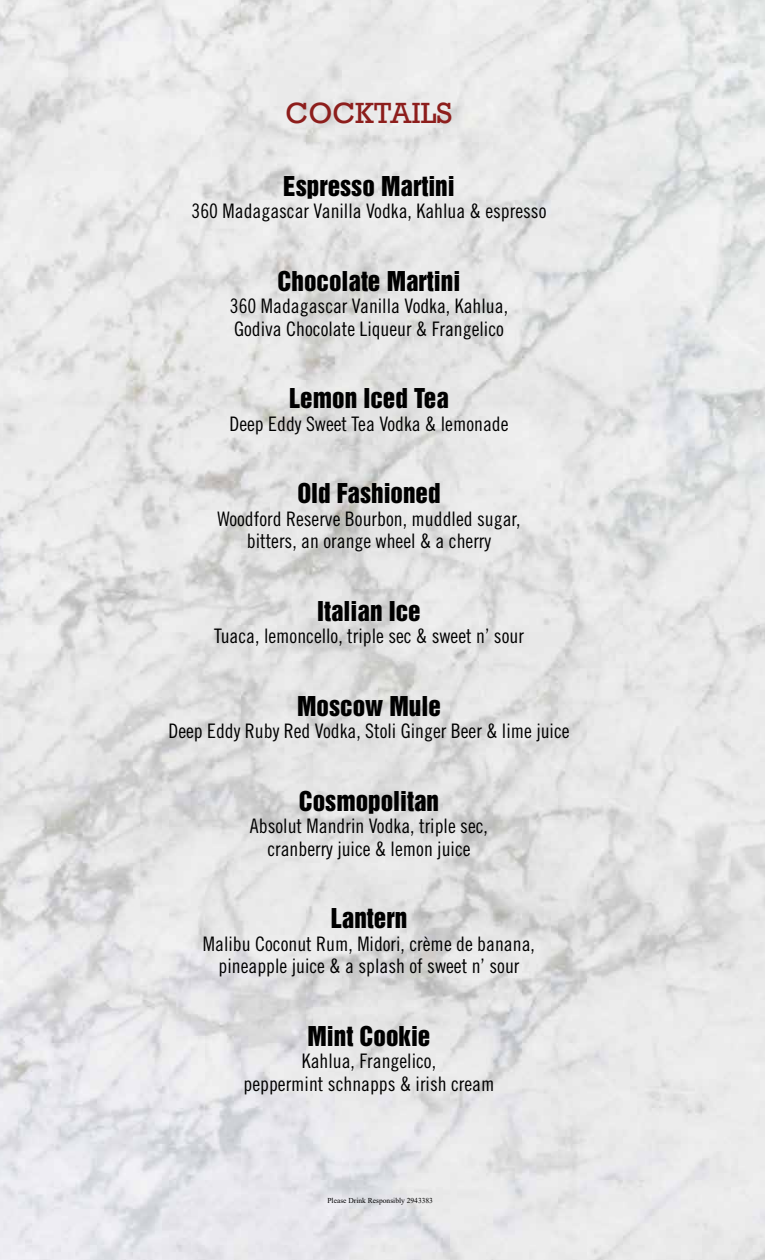
<style>
.page{position:relative;width:765px;height:1260px;background:#fff}
.page>*{position:absolute;margin:0;border:0;box-sizing:border-box;transform-origin:0 0}
.t1{font:30px "Rockwell";color:#8d1e1c}
.t2{font:25px "Helvetica Inserat LT Std";color:#000}
.t3{font:20px/22.5px "Trade Gothic LT Std Cn 18";color:#000;text-align:center}
.t4{font:7.5px "Times New Roman";color:#000}
</style>
<div class="page">
<img style="left:0;top:0;width:765px;height:1260px">
<h1 class="t1" style="left:286px;top:96px;width:168px">COCKTAILS</h1>
<p class="t2" style="left:283px;top:171px;width:173px">Espresso Martini</p>
<p class="t3" style="left:192px;top:200px;width:356px">360 Madagascar Vanilla Vodka, Kahlua &amp; espresso</p>
<p class="t2" style="left:278px;top:266px;width:184px">Chocolate Martini</p>
<p class="t3" style="left:230px;top:295px;width:280px;text-align:left">360 Madagascar Vanilla Vodka, Kahlua,<br>Godiva Chocolate Liqueur &amp; Frangelico</p>
<p class="t2" style="left:289px;top:384px;width:161px">Lemon Iced Tea</p>
<p class="t3" style="left:229px;top:412px;width:281px">Deep Eddy Sweet Tea Vodka &amp; lemonade</p>
<p class="t2" style="left:297px;top:479px;width:145px">Old Fashioned</p>
<p class="t3" style="left:218px;top:507px;width:304px">Woodford Reserve Bourbon, muddled sugar, bitters, an orange wheel &amp; a cherry</p>
<p class="t2" style="left:317px;top:596px;width:105px">Italian Ice</p>
<p class="t3" style="left:214px;top:625px;width:311px">Tuaca, lemoncello, triple sec &amp; sweet n’ sour</p>
<p class="t2" style="left:297px;top:691px;width:145px">Moscow Mule</p>
<p class="t3" style="left:168px;top:720px;width:403px">Deep Eddy Ruby Red Vodka, Stoli Ginger Beer &amp; lime juice</p>
<p class="t2" style="left:299px;top:786px;width:142px">Cosmopolitan</p>
<p class="t3" style="left:250px;top:815px;width:240px">Absolut Mandrin Vodka, triple sec, cranberry juice &amp; lemon juice</p>
<p class="t2" style="left:331px;top:904px;width:78px">Lantern</p>
<p class="t3" style="left:203px;top:932px;width:334px">Malibu Coconut Rum, Midori, crème de banana, pineapple juice &amp; a splash of sweet n’ sour</p>
<p class="t2" style="left:308px;top:1021px;width:124px">Mint Cookie</p>
<p class="t3" style="left:243px;top:1050px;width:253px">Kahlua, Frangelico,<br>peppermint schnapps &amp; irish cream</p>
<p class="t4" style="left:327px;top:1195px;width:107px">Please Drink Responsibly 2943383</p>
</div>
